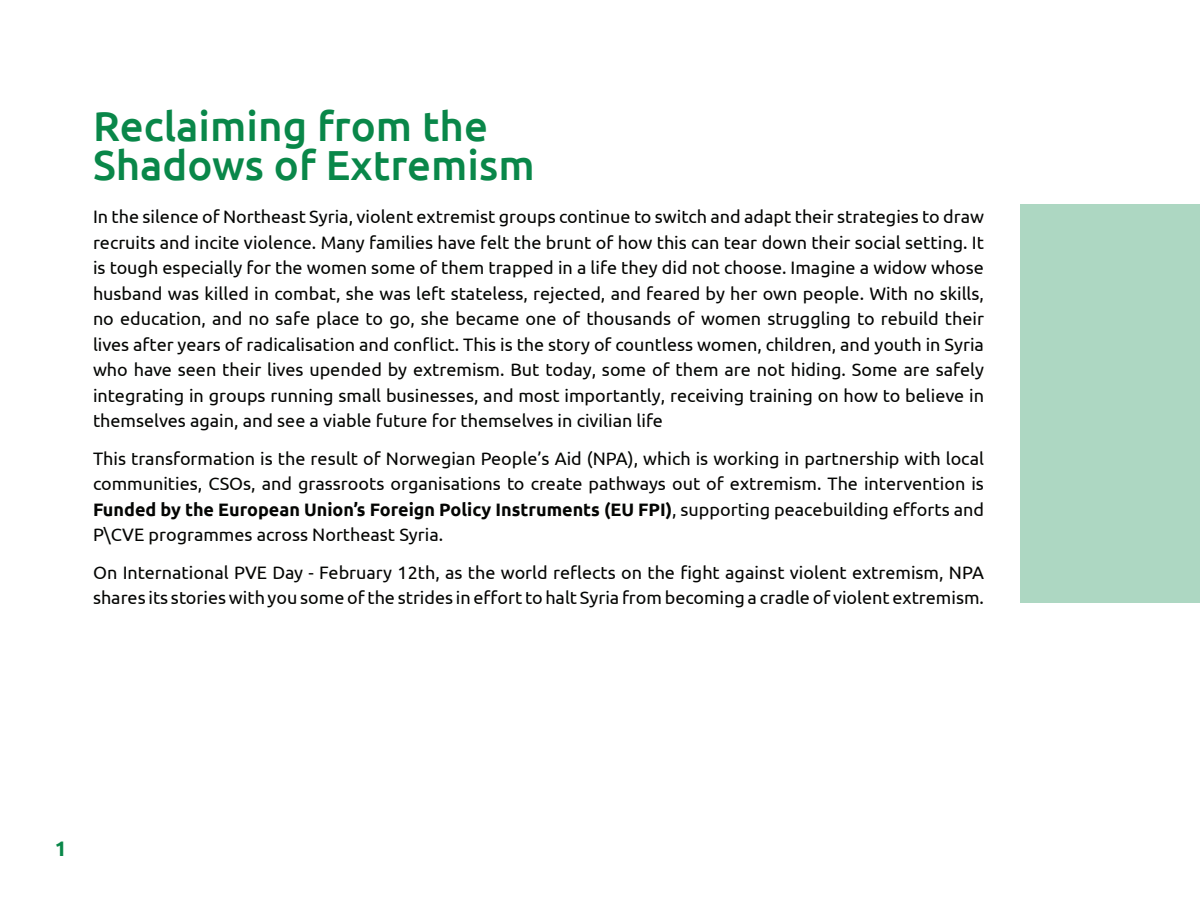
<style>
.page{position:relative;width:1200px;height:900px;background:#fff}
.page>*{position:absolute;margin:0;border:0;box-sizing:border-box;transform-origin:0 0}
.t1{font:500 42px/39px "Ubuntu";color:#098749}
.t2{font:700 21px "Ubuntu";color:#098749}
.t3{font:18px/25.5px "Ubuntu";color:#040503;text-align:justify}
.s1{font-weight:700}
</style>
<div class="page">
<div style="left:1020px;top:204px;width:180px;height:399px;background:#add7c2"></div>
<h1 class="t1" style="left:93px;top:105px;width:443px">Reclaiming from the<br>Shadows of Extremism</h1>
<p class="t3" style="left:93px;top:203px;width:893px">In the silence of Northeast Syria, violent extremist groups continue to switch and adapt their strategies to draw recruits and incite violence. Many families have felt the brunt of how this can tear down their social setting. It is tough especially for the women some of them trapped in a life they did not choose. Imagine a widow whose husband was killed in combat, she was left stateless, rejected, and feared by her own people. With no skills, no education, and no safe place to go, she became one of thousands of women struggling to rebuild their lives after years of radicalisation and conflict. This is the story of countless women, children, and youth in Syria who have seen their lives upended by extremism. But today, some of them are not hiding. Some are safely integrating in groups running small businesses, and most importantly, receiving training on how to believe in themselves again, and see a viable future for themselves in civilian life</p>
<p class="t3" style="left:93px;top:445px;width:893px">This transformation is the result of Norwegian People’s Aid (NPA), which is working in partnership with local communities, CSOs, and grassroots organisations to create pathways out of extremism. The intervention is <span class="s1">Funded by the European Union’s Foreign Policy Instruments (EU FPI)</span>, supporting peacebuilding efforts and P\CVE programmes across Northeast Syria.</p>
<p class="t3" style="left:93px;top:559px;width:893px">On International PVE Day - February 12th, as the world reflects on the fight against violent extremism, NPA shares its stories with you some of the strides in effort to halt Syria from becoming a cradle of violent extremism.</p>
<p class="t2" style="left:55px;top:835px;width:13px">1</p>
</div>
